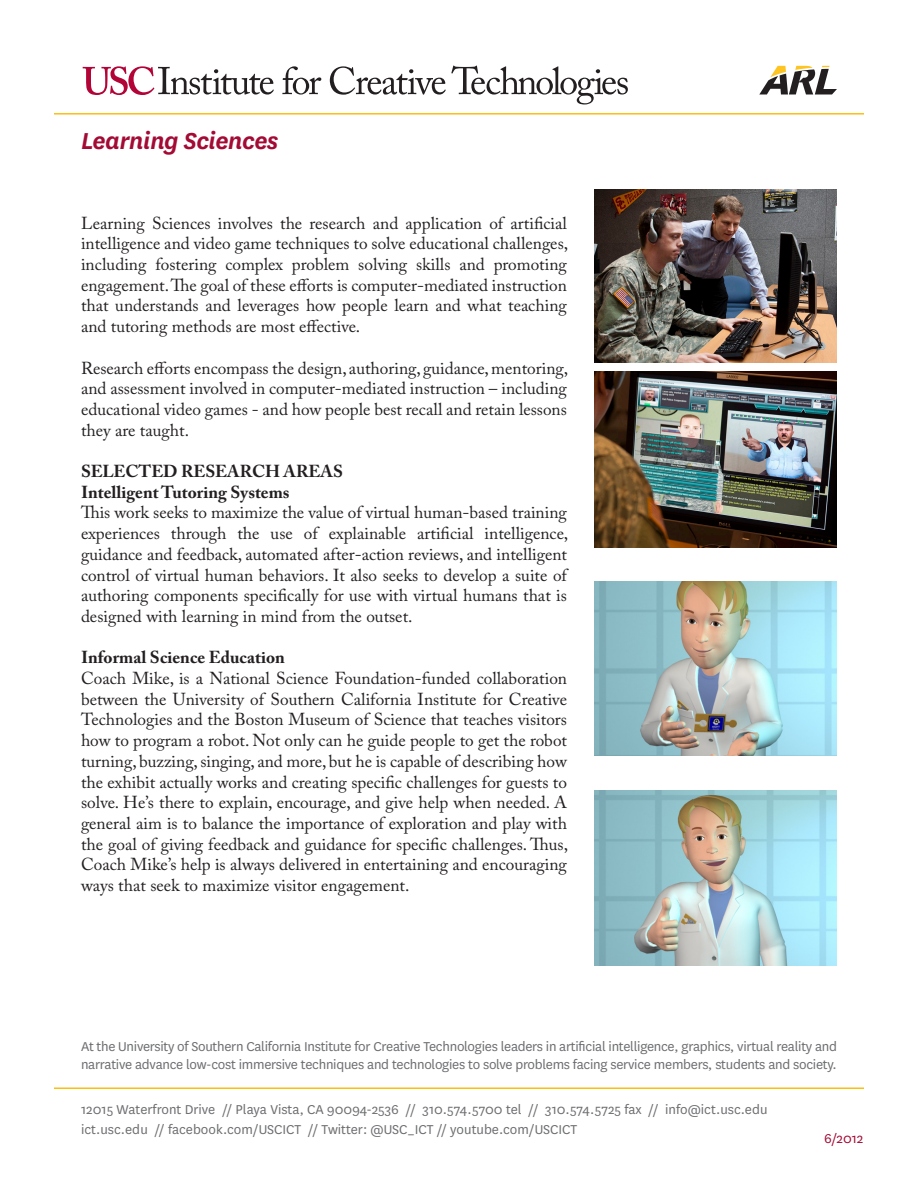
<style>
.page{position:relative;width:918px;height:1188px;background:#fff}
.page>*{position:absolute;margin:0;border:0;box-sizing:border-box;transform-origin:0 0}
.t1{font:italic 600 27px "National";letter-spacing:-.02em;color:#a30a34}
.Body{font:17.25px/20.7px "Adobe Caslon Pro";color:#231f20;text-align:justify}
.Body-2{font:700 17.25px "Adobe Caslon Pro";color:#231f20}
.t2{font:15px/18px "National";letter-spacing:-.02em;color:#6c6d70}
.t3{font:15px "National";color:#6c6d70}
.t4{font:15px "National";color:#a30a34}
</style>
<div class="page">
<svg style="left:282px;top:66px;width:39px;height:29px"></svg>
<svg style="left:330px;top:66px;width:298px;height:38px"></svg>
<svg style="left:83px;top:66px;width:191px;height:29px"></svg>
<hr style="left:54px;top:1088px;width:810px;height:1px;background:#fdbe12">
<hr style="left:54px;top:113px;width:810px;height:2px;background:#fdbe12">
<svg style="left:759px;top:66px;width:78px;height:28px"></svg>
<img style="left:594px;top:581px;width:243px;height:175px">
<img style="left:594px;top:791px;width:243px;height:175px">
<img style="left:594px;top:189px;width:243px;height:174px">
<img style="left:594px;top:372px;width:243px;height:176px">
<p class="t1" style="left:81px;top:122px;width:199px">Learning Sciences</p>
<p class="Body" style="left:81px;top:212px;width:489px">Learning Sciences involves the research and application of artificial intelligence and video game techniques to solve educational challenges, including fostering complex problem solving skills and promoting engagement. The goal of these efforts is computer-mediated instruction that understands and leverages how people learn and what teaching and tutoring methods are most effective.</p>
<p class="Body" style="left:81px;top:357px;width:489px">Research efforts encompass the design, authoring, guidance, mentoring, and assessment involved in computer-mediated instruction – including educational video games - and how people best recall and retain lessons they are taught.</p>
<p class="Body-2" style="left:81px;top:461px;width:264px">SELECTED RESEARCH AREAS</p>
<p class="Body-2" style="left:81px;top:482px;width:210px">Intelligent Tutoring Systems</p>
<p class="Body" style="left:81px;top:502px;width:489px">This work seeks to maximize the value of virtual human-based training experiences through the use of explainable artificial intelligence, guidance and feedback, automated after-action reviews, and intelligent control of virtual human behaviors. It also seeks to develop a suite of authoring components specifically for use with virtual humans that is designed with learning in mind from the outset.</p>
<p class="Body-2" style="left:81px;top:647px;width:205px">Informal Science Education</p>
<p class="Body" style="left:81px;top:668px;width:489px">Coach Mike, is a National Science Foundation-funded collaboration between the University of Southern California Institute for Creative Technologies and the Boston Museum of Science that teaches visitors how to program a robot. Not only can he guide people to get the robot turning, buzzing, singing, and more, but he is capable of describing how the exhibit actually works and creating specific challenges for guests to solve. He’s there to explain, encourage, and give help when needed. A general aim is to balance the importance of exploration and play with the goal of giving feedback and guidance for specific challenges. Thus, Coach Mike’s help is always delivered in entertaining and encouraging ways that seek to maximize visitor engagement.</p>
<p class="t2" style="left:81px;top:1036px;width:758px">At the University of Southern California Institute for Creative Technologies leaders in artificial intelligence, graphics, virtual reality and narrative advance low-cost immersive techniques and technologies to solve problems facing service members, students and society.</p>
<p class="t3" style="left:81px;top:1100px;width:688px">12015 Waterfront Drive // Playa Vista, CA 90094-2536 // 310.574.5700 tel // 310.574.5725 fax // info@ict.usc.edu</p>
<p class="t3" style="left:81px;top:1120px;width:498px">ict.usc.edu // facebook.com/USCICT // Twitter: @USC_ICT // youtube.com/USCICT</p>
<p class="t4" style="left:824px;top:1129px;width:41px">6/2012</p>
</div>
